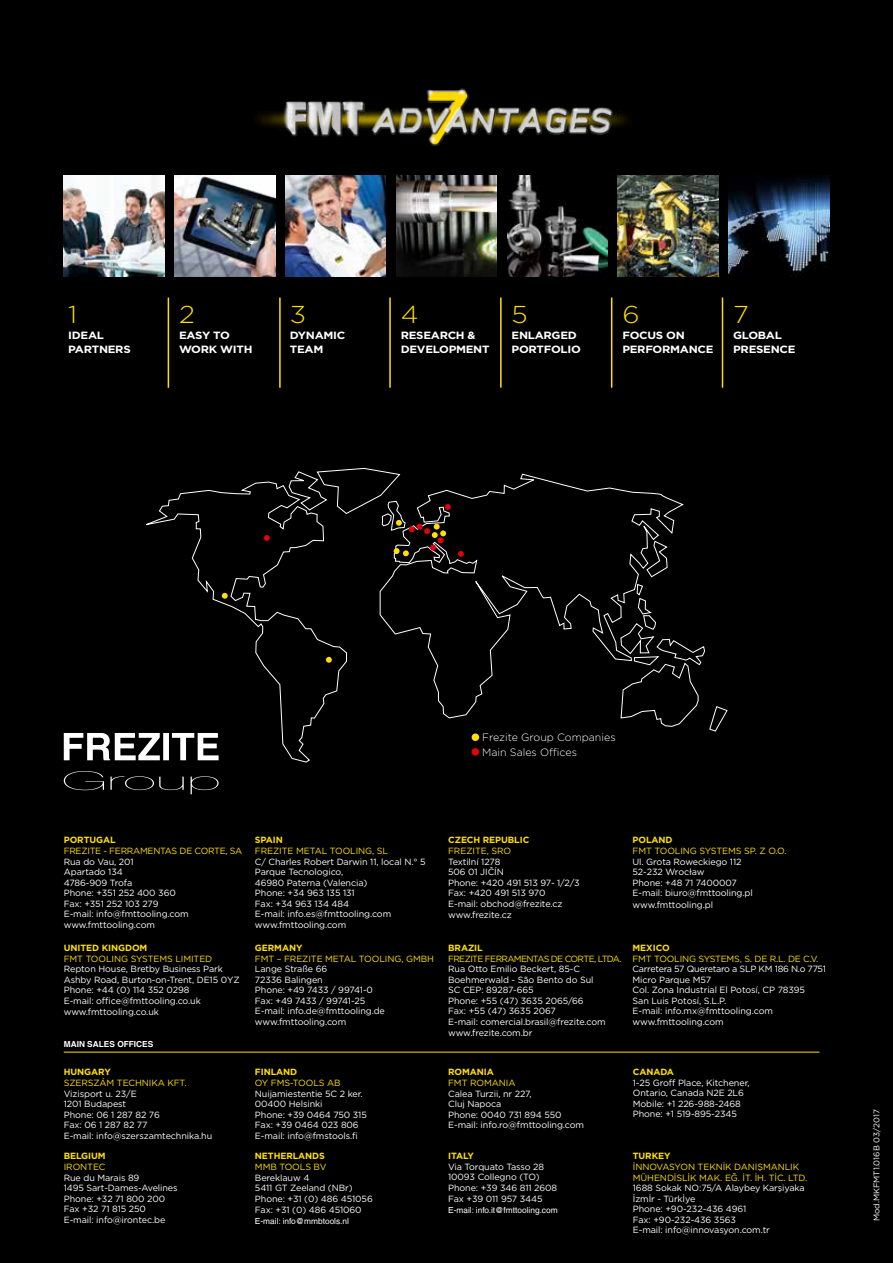
<style>
.page{position:relative;width:893px;height:1263px;background:#000}
.page>*{position:absolute;margin:0;border:0;box-sizing:border-box;transform-origin:0 0}
.t1{font:300 24.45px "Gotham";color:#ffe000;scale:1.1 1}
.t2{font:300 10.65px/14.2px "Gotham";color:#fff}
.t3{font:700 10.5px/13.5px "Gotham";letter-spacing:-.025em;color:#fff;scale:1.1 1}
.t4{font:9px/10.6px "Gotham";letter-spacing:-.01em;color:#fff}
.t5{font:9px/11.1px "Gotham";letter-spacing:-.01em;color:#ffe000}
.t6{font:700 9px "Gotham";letter-spacing:-.01em;color:#ffe000}
.t7{font:9px "Gotham";letter-spacing:-.07em;color:#ffe000}
.t8{font:9px "Gotham";letter-spacing:-.03em;color:#ffe000}
.t9{font:8.25px "Helvetica LT";color:#fff}
.t10{font:8.25px "Gotham";color:#fff}
.t11{font:700 8.25px "Helvetica LT";color:#fff}
</style>
<div class="page">
<img style="left:63px;top:88px;width:767px;height:189px">
<svg style="left:64px;top:733px;width:76px;height:27px"></svg>
<svg style="left:64px;top:771px;width:155px;height:23px"></svg>
<img style="left:175px;top:176px;width:100px;height:100px">
<img style="left:285px;top:176px;width:101px;height:100px">
<img style="left:64px;top:176px;width:100px;height:100px">
<img style="left:396px;top:176px;width:101px;height:100px">
<img style="left:507px;top:176px;width:101px;height:100px">
<img style="left:618px;top:176px;width:100px;height:100px">
<hr style="left:279px;top:297px;width:2px;height:91px;background:#ffe000">
<hr style="left:389px;top:297px;width:2px;height:91px;background:#ffe000">
<hr style="left:168px;top:298px;width:1px;height:90px;background:#ffe000">
<hr style="left:500px;top:297px;width:2px;height:91px;background:#ffe000">
<hr style="left:611px;top:297px;width:1px;height:91px;background:#ffe000">
<hr style="left:722px;top:297px;width:1px;height:91px;background:#ffe000">
<img style="left:729px;top:176px;width:100px;height:100px">
<svg style="left:140px;top:468px;width:588px;height:295px"></svg>
<svg style="left:326px;top:657px;width:6px;height:6px"></svg>
<svg style="left:264px;top:535px;width:6px;height:6px"></svg>
<svg style="left:222px;top:593px;width:6px;height:6px"></svg>
<svg style="left:382px;top:501px;width:69px;height:55px"></svg>
<svg style="left:458px;top:551px;width:6px;height:6px"></svg>
<hr style="left:64px;top:1052px;width:755px;height:1px;background:#ffe000">
<h1 class="t1" style="left:68px;top:299px;width:10px">1</h1>
<h1 class="t1" style="left:179px;top:299px;width:16px">2</h1>
<h1 class="t1" style="left:290px;top:299px;width:16px">3</h1>
<h1 class="t1" style="left:401px;top:299px;width:18px">4</h1>
<h1 class="t1" style="left:512px;top:299px;width:16px">5</h1>
<h1 class="t1" style="left:622px;top:299px;width:17px">6</h1>
<h1 class="t1" style="left:733px;top:299px;width:16px">7</h1>
<p class="t3" style="left:68px;top:329px;width:58px">IDEAL<br>PARTNERS</p>
<p class="t3" style="left:401px;top:329px;width:82px">RESEARCH &amp;<br>DEVELOPMENT</p>
<p class="t3" style="left:512px;top:329px;width:65px">ENLARGED<br>PORTFOLIO</p>
<p class="t3" style="left:622px;top:329px;width:84px">FOCUS ON<br>PERFORMANCE</p>
<p class="t3" style="left:733px;top:329px;width:58px">GLOBAL<br>PRESENCE</p>
<p class="t3" style="left:179px;top:329px;width:68px">EASY TO<br>WORK WITH</p>
<p class="t3" style="left:290px;top:329px;width:52px">DYNAMIC<br>TEAM</p>
<p class="t2" style="left:482px;top:730px;width:135px">Frezite Group Companies<br>Main Sales Offices</p>
<p class="t6" style="left:64px;top:834px;width:53px">PORTUGAL</p>
<p class="t8" style="left:64px;top:845px;width:180px">FREZITE - FERRAMENTAS DE CORTE, SA</p>
<p class="t4" style="left:64px;top:856px;width:126px">Rua do Vau, 201<br>Apartado 134<br>4786-909 Trofa<br>Phone: +351 252 400 360<br>Fax: +351 252 103 279<br>E-mail: info@fmttooling.com www.fmttooling.com</p>
<p class="t6" style="left:64px;top:941px;width:85px">UNITED KINGDOM</p>
<p class="t5" style="left:64px;top:953px;width:150px">FMT TOOLING SYSTEMS LIMITED</p>
<p class="t4" style="left:64px;top:963px;width:177px">Repton House, Bretby Business Park<br>Ashby Road, Burton-on-Trent, DE15 0YZ<br>Phone: +44 (0) 114 352 0298<br>E-mail: office@fmttooling.co.uk www.fmttooling.co.uk</p>
<p class="t11" style="left:64px;top:1039px;width:91px">MAIN SALES OFFICES</p>
<p class="t6" style="left:64px;top:1066px;width:49px">HUNGARY</p>
<p class="t5" style="left:64px;top:1077px;width:124px">SZERSZÁM TECHNIKA KFT.</p>
<p class="t4" style="left:64px;top:1088px;width:150px">Vizisport u. 23/E<br>1201 Budapest<br>Phone: 06 1 287 82 76<br>Fax: 06 1 287 82 77<br>E-mail: info@szerszamtechnika.hu</p>
<p class="t6" style="left:64px;top:1150px;width:43px">BELGIUM</p>
<p class="t5" style="left:64px;top:1161px;width:43px">IRONTEC</p>
<p class="t4" style="left:64px;top:1172px;width:115px">Rue du Marais 89<br>1495 Sart-Dames-Avelines<br>Phone: +32 71 800 200<br>Fax +32 71 815 250<br>E-mail: info@irontec.be</p>
<p class="t6" style="left:255px;top:834px;width:30px">SPAIN</p>
<p class="t5" style="left:255px;top:845px;width:135px">FREZITE METAL TOOLING, SL</p>
<p class="t4" style="left:255px;top:856px;width:172px">C/ Charles Robert Darwin 11, local N.° 5<br>Parque Tecnologico,<br>46980 Paterna (Valencia)<br>Phone: +34 963 135 131<br>Fax: +34 963 134 484<br>E-mail: info.es@fmttooling.com www.fmttooling.com</p>
<p class="t6" style="left:255px;top:941px;width:49px">GERMANY</p>
<p class="t5" style="left:255px;top:953px;width:181px">FMT – FREZITE METAL TOOLING, GMBH</p>
<p class="t4" style="left:255px;top:963px;width:131px">Lange Straße 66<br>72336 Balingen<br>Phone: +49 7433 / 99741-0<br>Fax: +49 7433 / 99741-25<br>E-mail: info.de@fmttooling.de www.fmttooling.com</p>
<p class="t6" style="left:255px;top:1066px;width:44px">FINLAND</p>
<p class="t5" style="left:255px;top:1077px;width:87px">OY FMS-TOOLS AB</p>
<p class="t4" style="left:255px;top:1088px;width:113px">Nuijamiestentie 5C 2 ker.<br>00400 Helsinki<br>Phone: +39 0464 750 315<br>Fax: +39 0464 023 806<br>E-mail: info@fmstools.fi</p>
<p class="t6" style="left:255px;top:1150px;width:71px">NETHERLANDS</p>
<p class="t5" style="left:255px;top:1161px;width:73px">MMB TOOLS BV</p>
<p class="t4" style="left:255px;top:1172px;width:119px">Bereklauw 4<br>5411 GT Zeeland (NBr)<br>Phone: +31 (0) 486 451056<br>Fax: +31 (0) 486 451060</p>
<p class="t9" style="left:255px;top:1216px;width:96px">E-mail: info@mmbtools.nl</p>
<p class="t6" style="left:448px;top:834px;width:83px">CZECH REPUBLIC</p>
<p class="t5" style="left:448px;top:845px;width:64px">FREZITE, SRO</p>
<p class="t4" style="left:448px;top:856px;width:133px">Textilní 1278<br>506 01 JIČÍN<br>Phone: +420 491 513 97- 1/2/3<br>Fax: +420 491 513 970<br>E-mail: obchod@frezite.cz www.frezite.cz</p>
<p class="t6" style="left:448px;top:941px;width:36px">BRAZIL</p>
<p class="t7" style="left:448px;top:953px;width:175px">FREZITE FERRAMENTAS DE CORTE, LTDA.</p>
<p class="t4" style="left:448px;top:963px;width:159px">Rua Otto Emilio Beckert, 85-C<br>Boehmerwald - São Bento do Sul<br>SC CEP: 89287-665<br>Phone: +55 (47) 3635 2065/66<br>Fax: +55 (47) 3635 2067<br>E-mail: comercial.brasil@frezite.com www.frezite.com.br</p>
<p class="t6" style="left:633px;top:834px;width:42px">POLAND</p>
<p class="t5" style="left:633px;top:845px;width:156px">FMT TOOLING SYSTEMS SP. Z O.O.</p>
<p class="t4" style="left:633px;top:856px;width:122px">Ul. Grota Roweckiego 112<br>52-232 Wrocław<br>Phone: +48 71 7400007<br>E-mail: biuro@fmttooling.pl www.fmttooling.pl</p>
<p class="t6" style="left:633px;top:941px;width:39px">MEXICO</p>
<p class="t5" style="left:633px;top:953px;width:187px">FMT TOOLING SYSTEMS, S. DE R.L. DE C.V.</p>
<p class="t4" style="left:633px;top:963px;width:195px">Carretera 57 Queretaro a SLP KM 186 N.o 7751<br>Micro Parque M57<br>Col. Zona Industrial El Potosí, CP 78395<br>San Luis Potosí, S.L.P.<br>E-mail: info.mx@fmttooling.com www.fmttooling.com</p>
<p class="t6" style="left:448px;top:1066px;width:47px">ROMANIA</p>
<p class="t5" style="left:448px;top:1077px;width:69px">FMT ROMANIA</p>
<p class="t4" style="left:448px;top:1088px;width:137px">Calea Turzii, nr 227,<br>Cluj Napoca<br>Phone: 0040 731 894 550<br>E-mail: info.ro@fmttooling.com</p>
<p class="t6" style="left:448px;top:1150px;width:27px">ITALY</p>
<p class="t4" style="left:448px;top:1161px;width:111px">Via Torquato Tasso 28<br>10093 Collegno (TO)<br>Phone: +39 346 811 2608<br>Fax +39 011 957 3445</p>
<p class="t9" style="left:448px;top:1205px;width:111px">E-mail: info.it@fmttooling.com</p>
<p class="t6" style="left:633px;top:1066px;width:43px">CANADA</p>
<p class="t4" style="left:633px;top:1077px;width:118px">1-25 Groff Place, Kitchener,<br>Ontario, Canada N2E 2L6<br>Mobile: +1 226-988-2468<br>Phone: +1 519-895-2345</p>
<p class="t6" style="left:633px;top:1150px;width:39px">TURKEY</p>
<p class="t5" style="left:633px;top:1161px;width:176px">İNNOVASYON TEKNİK DANIŞMANLIK<br>MÜHENDİSLİK MAK. EĞ. İT. İH. TİC. LTD.</p>
<p class="t4" style="left:633px;top:1182px;width:173px">1688 Sokak NO:75/A Alaybey Karşiyaka<br>İzmİr - Türkİye<br>Phone: +90-232-436 4961<br>Fax: +90-232-436 3563<br>E-mail: info@innovasyon.com.tr</p>
<p class="t10" style="left:871px;top:1221px;width:113px;rotate:-90deg">Mod.MKFMT1.016B 03/2017</p>
</div>
